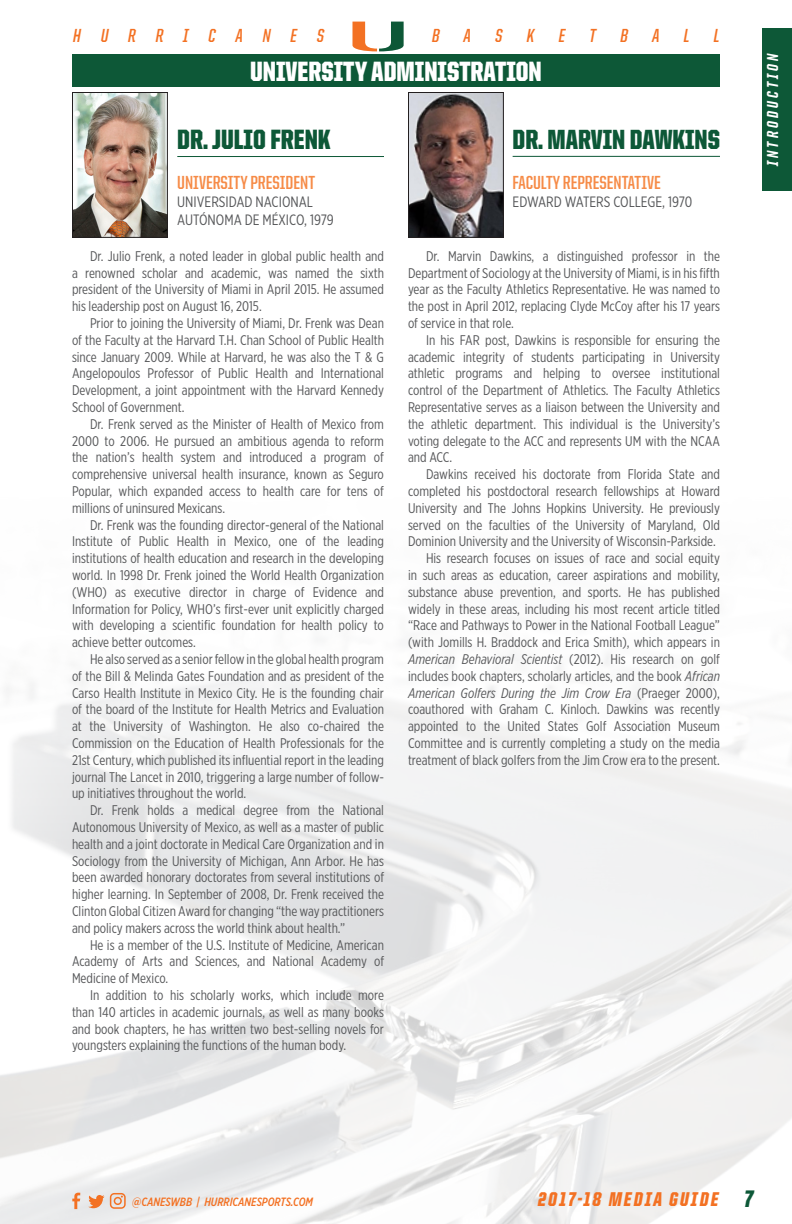
<style>
.page{position:relative;width:792px;height:1224px;background:#fff}
.page>*{position:absolute;margin:0;border:0;box-sizing:border-box;transform-origin:0 0}
.t1{font:900 28px "United Sans Cond";color:#fff}
.t2{font:900 28px "United Sans Cond";color:#0d5837}
.t3{font:900 27.8px "United Sans Cond";color:#0d5837}
.t4{font:900 20px "United Italic Cond";letter-spacing:.1em;color:#f37123}
.t5{font:700 19px "United Sans Cond";color:#f68b47}
.t6{font:700 19px "United Italic Cond";letter-spacing:1.04em;color:#f37123}
.t7{font:800 16px "United Italic Cond";color:#fff}
.t8{font:15px "Gotham X Narrow";color:#57585a}
.t9{font:14px/16.8px "Gotham X Narrow";color:#57585a;text-align:justify}
.t10{font:italic 500 12px "Gotham X Narrow";color:#f37123}
.s1{font-style:italic}
.s2{font-size:24px;color:#0d5837}
</style>
<div class="page">
<div style="left:762px;top:29px;width:30px;height:162px;background:#0d5837"></div>
<svg style="left:352px;top:21px;width:52px;height:31px"></svg>
<svg style="left:72px;top:1193px;width:8px;height:16px"></svg>
<svg style="left:88px;top:1193px;width:38px;height:16px"></svg>
<img style="left:74px;top:94px;width:92px;height:142px">
<div style="left:72px;top:92px;width:96px;height:146px;border:1px solid #231f20"></div>
<hr style="left:177px;top:156px;width:207px;height:1px;background:#0d5837">
<img style="left:410px;top:94px;width:92px;height:142px">
<div style="left:408px;top:92px;width:96px;height:146px;border:1px solid #231f20"></div>
<hr style="left:513px;top:156px;width:207px;height:1px;background:#0d5837">
<div style="left:72px;top:54px;width:648px;height:32px;background:#0d5837"></div>
<h3 class="t6" style="left:73px;top:26px;width:252px">HURRICANES</h3>
<h3 class="t6" style="left:432px;top:26px;width:9px">B</h3>
<h3 class="t6" style="left:464px;top:26px;width:9px">A</h3>
<h3 class="t6" style="left:495px;top:26px;width:9px">S</h3>
<h3 class="t6" style="left:527px;top:26px;width:9px">K</h3>
<h3 class="t6" style="left:559px;top:26px;width:8px">E</h3>
<h3 class="t6" style="left:590px;top:26px;width:8px">T</h3>
<h3 class="t6" style="left:620px;top:26px;width:9px">B</h3>
<h3 class="t6" style="left:652px;top:26px;width:9px">A</h3>
<h3 class="t6" style="left:684px;top:26px;width:7px">L</h3>
<h3 class="t6" style="left:714px;top:26px;width:7px">L</h3>
<p class="t1" style="left:250px;top:56px;width:293px">UNIVERSITY ADMINISTRATION</p>
<p class="t2" style="left:177px;top:125px;width:155px">DR. JULIO FRENK</p>
<p class="t5" style="left:177px;top:173px;width:139px">UNIVERSITY PRESIDENT</p>
<p class="t8" style="left:177px;top:193px;width:137px">UNIVERSIDAD NACIONAL</p>
<p class="t8" style="left:177px;top:211px;width:158px">AUTÓNOMA DE MÉXICO, 1979</p>
<p class="t9" style="left:72px;top:247px;width:314px;text-indent:18px">Dr. Julio Frenk, a noted leader in global public health and a renowned scholar and academic, was named the sixth president of the University of Miami in April 2015. He assumed his leadership post on August 16, 2015.</p>
<p class="t9" style="left:72px;top:315px;width:314px;text-indent:18px">Prior to joining the University of Miami, Dr. Frenk was Dean of the Faculty at the Harvard T.H. Chan School of Public Health since January 2009. While at Harvard, he was also the T &amp; G Angelopoulos Professor of Public Health and International Development, a joint appointment with the Harvard Kennedy School of Government.</p>
<p class="t9" style="left:72px;top:415px;width:314px;text-indent:18px">Dr. Frenk served as the Minister of Health of Mexico from 2000 to 2006. He pursued an ambitious agenda to reform the nation’s health system and introduced a program of comprehensive universal health insurance, known as Seguro Popular, which expanded access to health care for tens of millions of uninsured Mexicans.</p>
<p class="t9" style="left:72px;top:516px;width:314px;text-indent:18px">Dr. Frenk was the founding director-general of the National Institute of Public Health in Mexico, one of the leading institutions of health education and research in the developing world. In 1998 Dr. Frenk joined the World Health Organization (WHO) as executive director in charge of Evidence and Information for Policy, WHO’s first-ever unit explicitly charged with developing a scientific foundation for health policy to achieve better outcomes.</p>
<p class="t9" style="left:72px;top:651px;width:314px;text-indent:18px">He also served as a senior fellow in the global health program of the Bill &amp; Melinda Gates Foundation and as president of the Carso Health Institute in Mexico City. He is the founding chair of the board of the Institute for Health Metrics and Evaluation at the University of Washington. He also co-chaired the Commission on the Education of Health Professionals for the 21st Century, which published its influential report in the leading journal The Lancet in 2010, triggering a large number of follow&shy;up initiatives throughout the world.</p>
<p class="t9" style="left:72px;top:802px;width:314px;text-indent:18px">Dr. Frenk holds a medical degree from the National Autonomous University of Mexico, as well as a master of public health and a joint doctorate in Medical Care Organization and in Sociology from the University of Michigan, Ann Arbor. He has been awarded honorary doctorates from several institutions of higher learning. In September of 2008, Dr. Frenk received the Clinton Global Citizen Award for changing “the way practitioners and policy makers across the world think about health.”</p>
<p class="t9" style="left:72px;top:936px;width:314px;text-indent:18px">He is a member of the U.S. Institute of Medicine, American Academy of Arts and Sciences, and National Academy of Medicine of Mexico.</p>
<p class="t9" style="left:72px;top:987px;width:314px;text-indent:18px">In addition to his scholarly works, which include more than 140 articles in academic journals, as well as many books and book chapters, he has written two best-selling novels for youngsters explaining the functions of the human body.</p>
<p class="t3" style="left:513px;top:125px;width:209px">DR. MARVIN DAWKINS</p>
<p class="t5" style="left:513px;top:172px;width:150px">FACULTY REPRESENTATIVE</p>
<p class="t8" style="left:513px;top:193px;width:181px">EDWARD WATERS COLLEGE, 1970</p>
<p class="t9" style="left:408px;top:247px;width:314px;text-indent:18px">Dr. Marvin Dawkins, a distinguished professor in the Department of Sociology at the University of Miami, is in his fifth year as the Faculty Athletics Representative. He was named to the post in April 2012, replacing Clyde McCoy after his 17 years of service in that role.</p>
<p class="t9" style="left:408px;top:331px;width:314px;text-indent:18px">In his FAR post, Dawkins is responsible for ensuring the academic integrity of students participating in University athletic programs and helping to oversee institutional control of the Department of Athletics. The Faculty Athletics Representative serves as a liaison between the University and the athletic department. This individual is the University’s voting delegate to the ACC and represents UM with the NCAA and ACC.</p>
<p class="t9" style="left:408px;top:466px;width:314px;text-indent:18px">Dawkins received his doctorate from Florida State and completed his postdoctoral research fellowships at Howard University and The Johns Hopkins University. He previously served on the faculties of the University of Maryland, Old Dominion University and the University of Wisconsin-Parkside.</p>
<p class="t9" style="left:408px;top:550px;width:314px;text-indent:18px">His research focuses on issues of race and social equity in such areas as education, career aspirations and mobility, substance abuse prevention, and sports. He has published widely in these areas, including his most recent article titled “Race and Pathways to Power in the National Football League” (with Jomills H. Braddock and Erica Smith), which appears in <span class="s1">American Behavioral Scientist</span> (2012). His research on golf includes book chapters, scholarly articles, and the book <span class="s1">African American Golfers During the Jim Crow Era</span> (Praeger 2000), coauthored with Graham C. Kinloch. Dawkins was recently appointed to the United States Golf Association Museum Committee and is currently completing a study on the media treatment of black golfers from the Jim Crow era to the present.</p>
<p class="t7" style="left:764px;top:166px;width:115px;rotate:-90deg">INTRODUCTION</p>
<p class="t10" style="left:132px;top:1194px;width:182px">@CANESWBB | HURRICANESPORTS.COM</p>
<h3 class="t4" style="left:538px;top:1188px;width:217px">2017-18 MEDIA GUIDE <span class="s2">7</span></h3>
</div>
